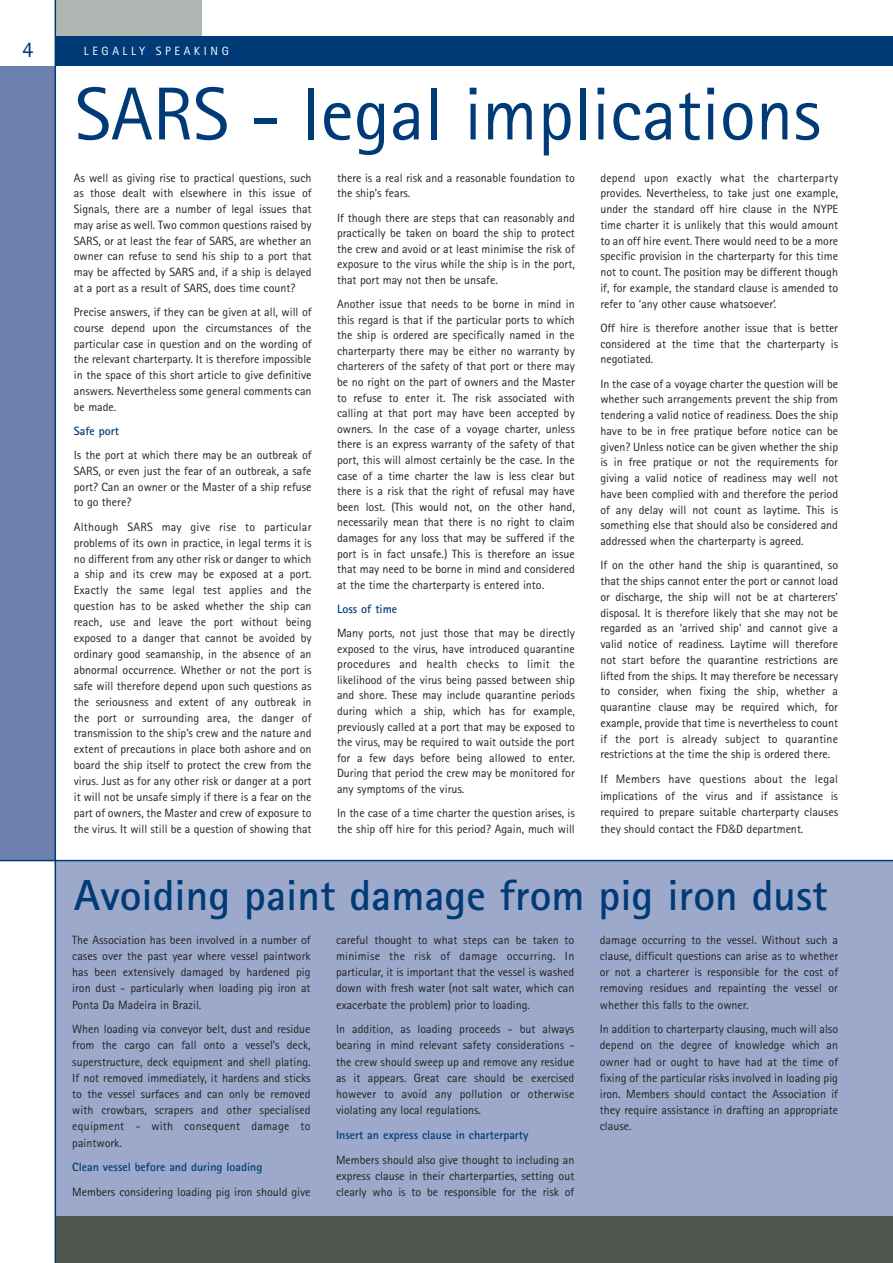
<style>
.page{position:relative;width:893px;height:1263px;background:#fff}
.page>*{position:absolute;margin:0;border:0;box-sizing:border-box;transform-origin:0 0}
.t1{font:75px "Rotis Sans Serif";color:#013b77}
.t2{font:700 43.5px "Rotis Sans Serif";color:#013b77}
.t3{font:22.5px "Rotis Sans Serif";color:#013b77}
.t4{font:12px/15.8px "Rotis Sans Serif";color:#231f20;text-align:justify}
.t5{font:700 12px "Rotis Sans Serif";color:#013b77}
.t6{font:12px "Rotis Sans Serif";letter-spacing:.3em;color:#fff}
.s1{font-family:"Humanist 777 BT Light B"}
</style>
<div class="page">
<div style="left:55px;top:860px;width:837px;height:356px;background:#9ca9ca"></div>
<div style="left:0;top:66px;width:55px;height:795px;background:#6d81ae"></div>
<div style="left:55px;top:0;width:146px;height:43px;background:#b0b6b2"></div>
<div style="left:55px;top:36px;width:837px;height:30px;background:#013b77"></div>
<div style="left:55px;top:1216px;width:837px;height:47px;background:#4f5650"></div>
<hr style="left:55px;top:0;width:1px;height:1263px;background:#013b77">
<hr style="left:0;top:860px;width:892px;height:1px;background:#013b77">
<h3 class="t3" style="left:22px;top:41px;width:13px">4</h3>
<p class="t6" style="left:84px;top:47px;width:146px">LEGALLY SPEAKING</p>
<h1 class="t1" style="left:75px;top:88px;width:747px">SARS - legal implications</h1>
<p class="t4" style="left:74px;top:171px;width:239px">As well as giving rise to practical questions, such as those dealt with elsewhere in this issue of Signals, there are a number of legal issues that may arise as well. Two common questions raised by SARS, or at least the fear of SARS, are whether an owner can refuse to send his ship to a port that may be affected by SARS and, if a ship is delayed at a port as a result of SARS, does time count?</p>
<p class="t4" style="left:74px;top:305px;width:239px">Precise answers, if they can be given at all, will of course depend upon the circumstances of the particular case in question and on the wording of the relevant charterparty. It is therefore impossible in the space of this short article to give definitive answers. Nevertheless some general comments can be made.</p>
<p class="t5" style="left:74px;top:427px;width:47px">Safe port</p>
<p class="t4" style="left:74px;top:448px;width:239px">Is the port at which there may be an outbreak of SARS, or even just the fear of an outbreak, a safe port? Can an owner or the Master of a ship refuse to go there?</p>
<p class="t4" style="left:74px;top:520px;width:239px">Although SARS may give rise to particular problems of its own in practice, in legal terms it is no different from any other risk or danger to which a ship and its crew may be exposed at a port.<br>Exactly the same legal test applies and the question has to be asked whether the ship can reach, use and leave the port without being exposed to a danger that cannot be avoided by ordinary good seamanship, in the absence of an abnormal occurrence. Whether or not the port is safe will therefore depend upon such questions as the seriousness and extent of any outbreak in the port or surrounding area, the danger of transmission to the ship’s crew and the nature and extent of precautions in place both ashore and on board the ship itself to protect the crew from the virus. Just as for any other risk or danger at a port it will not be unsafe simply if there is a fear on the part of owners, the Master and crew of exposure to the virus. It will still be a question of showing that</p>
<p class="t4" style="left:337px;top:171px;width:239px">there is a real risk and a reasonable foundation to the ship’s fears.</p>
<p class="t4" style="left:337px;top:211px;width:239px">If though there are steps that can reasonably and practically be taken on board the ship to protect the crew and avoid or at least minimise the risk of exposure to the virus while the ship is in the port, that port may not then be unsafe.</p>
<p class="t4" style="left:337px;top:297px;width:239px">Another issue that needs to be borne in mind in this regard is that if the particular ports to which the ship is ordered are specifically named in the charterparty there may be either no warranty by charterers of the safety of that port or there may be no right on the part of owners and the Master to refuse to enter it. The risk associated with calling at that port may have been accepted by owners. In the case of a voyage charter, unless there is an express warranty of the safety of that port, this will almost certainly be the case. In the case of a time charter the law is less clear but there is a risk that the right of refusal may have been lost. (This would not, on the other hand, necessarily mean that there is no right to claim damages for any loss that may be suffered if the port is in fact unsafe.) This is therefore an issue that may need to be borne in mind and considered at the time the charterparty is entered into.</p>
<p class="t5" style="left:337px;top:605px;width:61px">Loss of time</p>
<p class="t4" style="left:337px;top:626px;width:239px">Many ports, not just those that may be directly exposed to the virus, have introduced quarantine procedures and health checks to limit the likelihood of the virus being passed between ship and shore. These may include quarantine periods during which a ship, which has for example, previously called at a port that may be exposed to the virus, may be required to wait outside the port for a few days before being allowed to enter.<br>During that period the crew may be monitored for any symptoms of the virus.</p>
<p class="t4" style="left:337px;top:807px;width:239px">In the case of a time charter the question arises, is the ship off hire for this period? Again, much will</p>
<p class="t4" style="left:600px;top:171px;width:239px">depend upon exactly what the charterparty provides. Nevertheless, to take just one example, under the standard off hire clause in the NYPE time charter it is unlikely that this would amount to an off hire event. There would need to be a more specific provision in the charterparty for this time not to count. The position may be different though if, for example, the standard clause is amended to refer to ‘any other cause whatsoever’.</p>
<p class="t4" style="left:600px;top:321px;width:239px">Off hire is therefore another issue that is better considered at the time that the charterparty is negotiated.</p>
<p class="t4" style="left:600px;top:377px;width:239px">In the case of a voyage charter the question will be whether such arrangements prevent the ship from tendering a valid notice of readiness. Does the ship have to be in free pratique before notice can be given? Unless notice can be given whether the ship is in free pratique or not the requirements for giving a valid notice of readiness may well not have been complied with and therefore the period of any delay will not count as laytime. This is something else that should also be considered and addressed when the charterparty is agreed.</p>
<p class="t4" style="left:600px;top:559px;width:239px">If on the other hand the ship is quarantined, so that the ships cannot enter the port or cannot load or discharge, the ship will not be at charterers’ disposal. It is therefore likely that she may not be regarded as an ‘arrived ship’ and cannot give a valid notice of readiness. Laytime will therefore not start before the quarantine restrictions are lifted from the ships. It may therefore be necessary to consider, when fixing the ship, whether a quarantine clause may be required which, for example, provide that time is nevertheless to count if the port is already subject to quarantine restrictions at the time the ship is ordered there.</p>
<p class="t4" style="left:600px;top:772px;width:239px;line-height:16.5px">If Members have questions about the legal implications of the virus and if assistance is required to prepare suitable charterparty clauses they should contact the FD<span class="s1">&amp;</span>D department.</p>
<h2 class="t2" style="left:74px;top:880px;width:755px">Avoiding paint damage from pig iron dust</h2>
<p class="t4" style="left:72px;top:933px;width:240px;line-height:16.2px">The Association has been involved in a number of cases over the past year where vessel paintwork has been extensively damaged by hardened pig iron dust - particularly when loading pig iron at Ponta Da Madeira in Brazil.</p>
<p class="t4" style="left:72px;top:1022px;width:240px;line-height:16.2px">When loading via conveyor belt, dust and residue from the cargo can fall onto a vessel’s deck, superstructure, deck equipment and shell plating.<br>If not removed immediately, it hardens and sticks to the vessel surfaces and can only be removed with crowbars, scrapers and other specialised equipment - with consequent damage to paintwork.</p>
<p class="t5" style="left:72px;top:1163px;width:192px">Clean vessel before and during loading</p>
<p class="t4" style="left:72px;top:1185px;width:240px">Members considering loading pig iron should give</p>
<p class="t4" style="left:336px;top:933px;width:240px;line-height:16.2px">careful thought to what steps can be taken to minimise the risk of damage occurring. In particular, it is important that the vessel is washed down with fresh water (not salt water, which can exacerbate the problem) prior to loading.</p>
<p class="t4" style="left:336px;top:1022px;width:240px;line-height:16.2px">In addition, as loading proceeds - but always bearing in mind relevant safety considerations - the crew should sweep up and remove any residue as it appears. Great care should be exercised however to avoid any pollution or otherwise violating any local regulations.</p>
<p class="t5" style="left:336px;top:1131px;width:194px">Insert an express clause in charterparty</p>
<p class="t4" style="left:336px;top:1153px;width:240px;line-height:16.2px">Members should also give thought to including an express clause in their charterparties, setting out clearly who is to be responsible for the risk of</p>
<p class="t4" style="left:600px;top:933px;width:240px;line-height:16.2px">damage occurring to the vessel. Without such a clause, difficult questions can arise as to whether or not a charterer is responsible for the cost of removing residues and repainting the vessel or whether this falls to the owner.</p>
<p class="t4" style="left:600px;top:1022px;width:240px;line-height:16.2px">In addition to charterparty clausing, much will also depend on the degree of knowledge which an owner had or ought to have had at the time of fixing of the particular risks involved in loading pig iron. Members should contact the Association if they require assistance in drafting an appropriate clause.</p>
</div>
